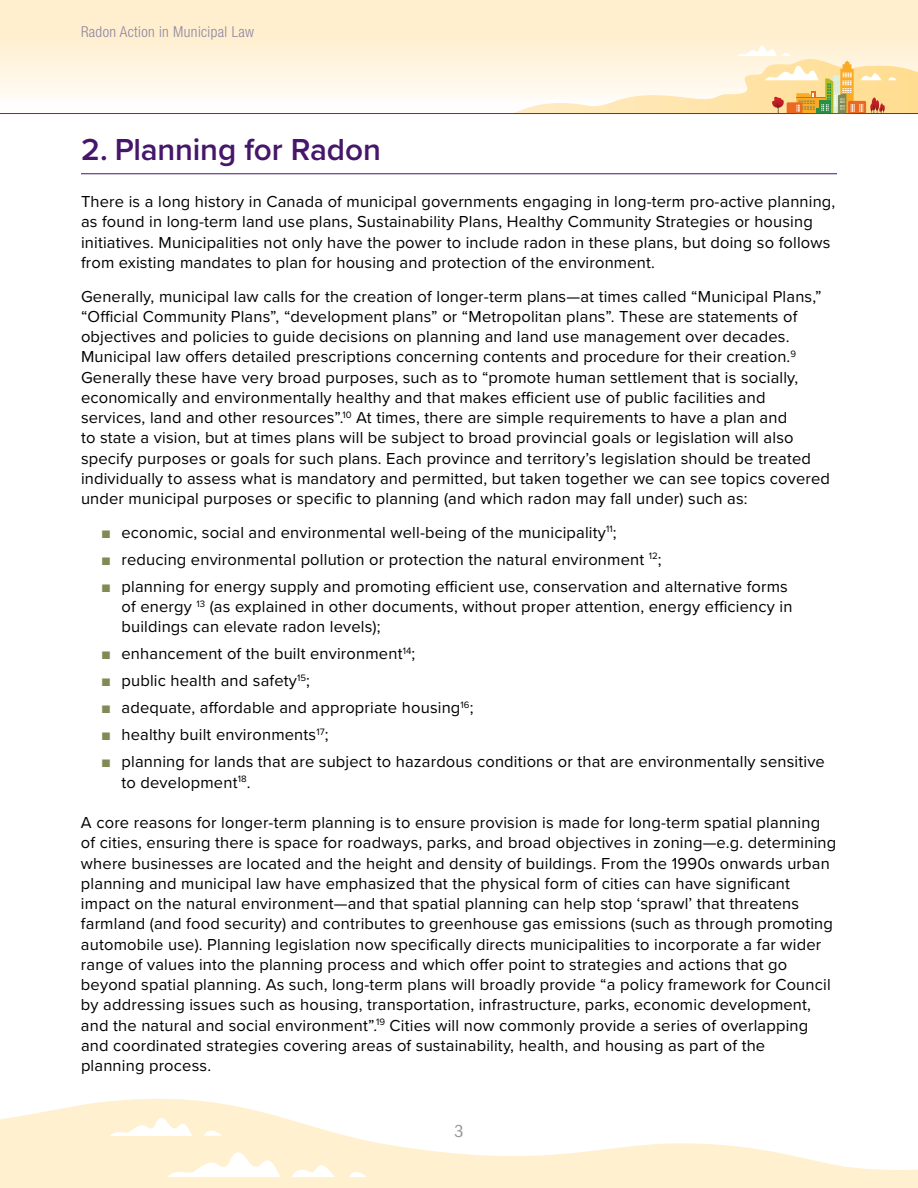
<style>
.page{position:relative;width:918px;height:1188px;background:#fff}
.page>*{position:absolute;margin:0;border:0;box-sizing:border-box;transform-origin:0 0}
.t1{font:600 31.5px "Proxima Nova";letter-spacing:-.005em;color:#45166a}
.t2{font:condensed 18px "ITC Franklin Gothic Std";color:#939598}
.Body{font:16.5px/20.2px "Proxima Nova";letter-spacing:.01em;color:#000}
.t3{font:300 condensed 15px "Helvetica Neue LT Std";letter-spacing:.025em;color:#8b85a1}
.s1{font-family:"Times New Roman";color:#818a55}
</style>
<div class="page">
<svg style="left:0;top:1098px;width:918px;height:90px;fill:#fff0cf"></svg>
<svg style="left:167px;top:1151px;width:114px;height:26px"></svg>
<svg style="left:292px;top:1163px;width:43px;height:14px"></svg>
<svg style="left:349px;top:1172px;width:18px;height:5px"></svg>
<svg style="left:110px;top:1117px;width:82px;height:19px"></svg>
<svg style="left:204px;top:1131px;width:18px;height:5px"></svg>
<hr style="left:81px;top:173px;width:756px;height:1px;background:#45166a">
<div style="left:0;top:0;width:918px;height:113px;background:linear-gradient(to bottom,#ffebc4,#fffdfa)"></div>
<hr style="left:0;top:113px;width:918px;height:1px;background:#9f1d21">
<svg style="left:512px;top:45px;width:406px;height:69px;background:#f9e6c3"></svg>
<p class="t3" style="left:81px;top:23px;width:175px">Radon Action in Municipal Law</p>
<p class="t1" style="left:81px;top:126px;width:301px">2. Planning for Radon</p>
<p class="Body" style="left:81px;top:191px;width:756px">There is a long history in Canada of municipal governments engaging in long-term pro-active planning, as found in long-term land use plans, Sustainability Plans, Healthy Community Strategies or housing initiatives. Municipalities not only have the power to include radon in these plans, but doing so follows from existing mandates to plan for housing and protection of the environment.</p>
<p class="Body" style="left:81px;top:285px;width:751px">Generally, municipal law calls for the creation of longer-term plans—at times called “Municipal Plans,” “Official Community Plans”, “development plans” or “Metropolitan plans”. These are statements of objectives and policies to guide decisions on planning and land use management over decades.<br>Municipal law offers detailed prescriptions concerning contents and procedure for their creation.<sup>9<br></sup>Generally these have very broad purposes, such as to “promote human settlement that is socially, economically and environmentally healthy and that makes efficient use of public facilities and services, land and other resources”.<sup>10</sup> At times, there are simple requirements to have a plan and<br>to state a vision, but at times plans will be subject to broad provincial goals or legislation will also specify purposes or goals for such plans. Each province and territory’s legislation should be treated individually to assess what is mandatory and permitted, but taken together we can see topics covered under municipal purposes or specific to planning (and which radon may fall under) such as:</p>
<p class="Body" style="left:101px;top:522px;width:517px"><span class="s1">■</span> economic, social and environmental well-being of the municipality<sup>11</sup>;</p>
<p class="Body" style="left:101px;top:549px;width:562px"><span class="s1">■</span> reducing environmental pollution or protection the natural environment <sup>12</sup>;</p>
<p class="Body" style="left:122px;top:576px;width:673px;text-indent:-20px"><span class="s1">■</span> planning for energy supply and promoting efficient use, conservation and alternative forms of energy <sup>13</sup> (as explained in other documents, without proper attention, energy efficiency in buildings can elevate radon levels);</p>
<p class="Body" style="left:101px;top:643px;width:316px"><span class="s1">■</span> enhancement of the built environment<sup>14</sup>;</p>
<p class="Body" style="left:101px;top:670px;width:210px"><span class="s1">■</span> public health and safety<sup>15</sup>;</p>
<p class="Body" style="left:101px;top:697px;width:374px"><span class="s1">■</span> adequate, affordable and appropriate housing<sup>16</sup>;</p>
<p class="Body" style="left:101px;top:724px;width:229px"><span class="s1">■</span> healthy built environments<sup>17</sup>;</p>
<p class="Body" style="left:121px;top:751px;width:705px;text-indent:-20px"><span class="s1">■</span> planning for lands that are subject to hazardous conditions or that are environmentally sensitive to development<sup>18</sup>.</p>
<p class="Body" style="left:81px;top:812px;width:757px">A core reasons for longer-term planning is to ensure provision is made for long-term spatial planning of cities, ensuring there is space for roadways, parks, and broad objectives in zoning—e.g. determining where businesses are located and the height and density of buildings. From the 1990s onwards urban planning and municipal law have emphasized that the physical form of cities can have significant impact on the natural environment—and that spatial planning can help stop ‘sprawl’ that threatens farmland (and food security) and contributes to greenhouse gas emissions (such as through promoting automobile use). Planning legislation now specifically directs municipalities to incorporate a far wider range of values into the planning process and which offer point to strategies and actions that go beyond spatial planning. As such, long-term plans will broadly provide “a policy framework for Council by addressing issues such as housing, transportation, infrastructure, parks, economic development, and the natural and social environment”.<sup>19</sup> Cities will now commonly provide a series of overlapping and coordinated strategies covering areas of sustainability, health, and housing as part of the<br>planning process.</p>
<p class="t2" style="left:454px;top:1121px;width:11px">3</p>
</div>
